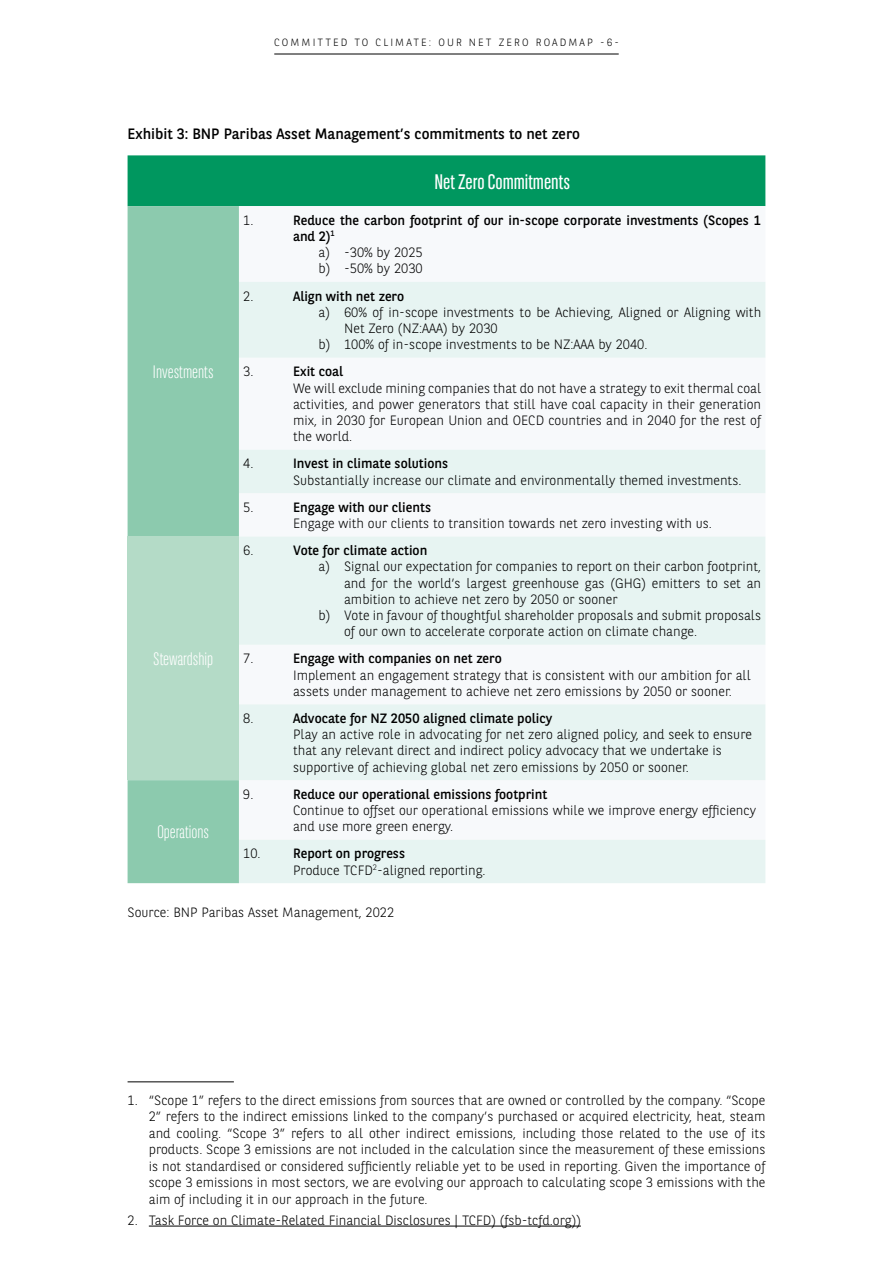
<style>
.page{position:relative;width:893px;height:1263px;background:#fff}
.page>*{position:absolute;margin:0;border:0;box-sizing:border-box;transform-origin:0 0}
.t1{font:21px "BNPP Sans Condensed";color:#fff}
.t2{font:300 18px "BNPP Sans Condensed";color:#fff}
.t3{font:15px "BNPP Sans";color:#000}
.t4{font:300 13.5px/16.2px "BNPP Sans";color:#000}
.t5{font:13.5px "BNPP Sans";color:#000}
.t6{font:300 10.5px "BNPP Sans";letter-spacing:.2em;color:#000}
.s1{font-weight:400}
</style>
<div class="page">
<hr style="left:274px;top:54px;width:345px;height:1px;background:#000">
<div style="left:128px;top:155px;width:637px;height:51px;background:#00975f"></div>
<div style="left:128px;top:206px;width:111px;height:677px;background:#8ccaae"></div>
<svg style="left:239px;top:282px;width:526px;height:601px;fill:#e7f4f2"></svg>
<div style="left:128px;top:536px;width:111px;height:244px;background:#b4dbc7"></div>
<hr style="left:149px;top:1226px;width:432px;height:1px;background:#000">
<hr style="left:128px;top:1081px;width:106px;height:1px;background:#000">
<p class="t6" style="left:274px;top:36px;width:346px">COMMITTED TO CLIMATE: OUR NET ZERO ROADMAP -6-</p>
<p class="t3" style="left:128px;top:123px;width:454px">Exhibit 3: BNP Paribas Asset Management’s commitments to net zero</p>
<h1 class="t1" style="left:434px;top:168px;width:137px">Net Zero Commitments</h1>
<h2 class="t2" style="left:153px;top:361px;width:62px">Investments</h2>
<h2 class="t2" style="left:153px;top:648px;width:61px">Stewardship</h2>
<p class="t4" style="left:243px;top:211px;width:12px">1.</p>
<p class="t5" style="left:293px;top:211px;width:470px">Reduce the carbon footprint of our in-scope corporate investments (Scopes 1</p>
<p class="t5" style="left:293px;top:227px;width:43px">and 2)<sup>1</sup></p>
<p class="t4" style="left:319px;top:244px;width:106px">a) -30% by 2025</p>
<p class="t4" style="left:319px;top:260px;width:106px">b) -50% by 2030</p>
<p class="t4" style="left:243px;top:287px;width:12px">2.</p>
<p class="t5" style="left:293px;top:287px;width:113px">Align with net zero</p>
<p class="t4" style="left:319px;top:303px;width:444px">a) 60% of in-scope investments to be Achieving, Aligned or Aligning with</p>
<p class="t4" style="left:344px;top:320px;width:155px">Net Zero (NZ:AAA) by 2030</p>
<p class="t4" style="left:319px;top:336px;width:330px">b) 100% of in-scope investments to be NZ:AAA by 2040.</p>
<p class="t4" style="left:243px;top:363px;width:12px">3.</p>
<p class="t5" style="left:293px;top:362px;width:52px">Exit coal</p>
<p class="t4" style="left:293px;top:379px;width:470px;text-align:justify">We will exclude mining companies that do not have a strategy to exit thermal coal activities, and power generators that still have coal capacity in their generation mix, in 2030 for European Union and OECD countries and in 2040 for the rest of the world.</p>
<p class="t4" style="left:243px;top:455px;width:12px">4.</p>
<p class="t5" style="left:293px;top:454px;width:156px">Invest in climate solutions</p>
<p class="t4" style="left:293px;top:471px;width:450px">Substantially increase our climate and environmentally themed investments.</p>
<p class="t4" style="left:243px;top:498px;width:12px">5.</p>
<p class="t5" style="left:293px;top:498px;width:139px">Engage with our clients</p>
<p class="t4" style="left:293px;top:515px;width:420px">Engage with our clients to transition towards net zero investing with us.</p>
<p class="t4" style="left:243px;top:542px;width:12px">6.</p>
<p class="t5" style="left:293px;top:541px;width:136px">Vote for climate action</p>
<p class="t4" style="left:319px;top:558px;width:444px">a) Signal our expectation for companies to report on their carbon footprint,</p>
<p class="t4" style="left:344px;top:574px;width:419px">and for the world’s largest greenhouse gas (GHG) emitters to set an</p>
<p class="t4" style="left:344px;top:590px;width:275px">ambition to achieve net zero by 2050 or sooner</p>
<p class="t4" style="left:319px;top:607px;width:444px">b) Vote in favour of thoughtful shareholder proposals and submit proposals</p>
<p class="t4" style="left:344px;top:623px;width:355px">of our own to accelerate corporate action on climate change.</p>
<p class="t4" style="left:243px;top:650px;width:12px">7.</p>
<p class="t5" style="left:293px;top:649px;width:210px">Engage with companies on net zero</p>
<p class="t4" style="left:293px;top:666px;width:459px">Implement an engagement strategy that is consistent with our ambition for all assets under management to achieve net zero emissions by 2050 or sooner.</p>
<p class="t4" style="left:243px;top:710px;width:12px">8.</p>
<p class="t5" style="left:293px;top:709px;width:261px">Advocate for NZ 2050 aligned climate policy</p>
<p class="t4" style="left:293px;top:726px;width:460px">Play an active role in advocating for net zero aligned policy, and seek to ensure that any relevant direct and indirect policy advocacy that we undertake is supportive of achieving global net zero emissions by 2050 or sooner.</p>
<p class="t4" style="left:243px;top:785px;width:12px">9.</p>
<p class="t5" style="left:293px;top:785px;width:256px">Reduce our operational emissions footprint</p>
<p class="t4" style="left:293px;top:802px;width:464px">Continue to offset our operational emissions while we improve energy efficiency and use more green energy.</p>
<p class="t4" style="left:243px;top:845px;width:19px">10.</p>
<p class="t4" style="left:293px;top:845px;width:194px"><span class="s1">Report on progress<br></span>Produce TCFD<sup>2</sup>-aligned reporting.</p>
<p class="t4" style="left:128px;top:903px;width:268px">Source: BNP Paribas Asset Management, 2022</p>
<h2 class="t2" style="left:157px;top:821px;width:53px">Operations</h2>
<p class="t4" style="left:149px;top:1091px;width:618px;text-align:justify;text-indent:-21px">1. “Scope 1” refers to the direct emissions from sources that are owned or controlled by the company. “Scope 2” refers to the indirect emissions linked to the company’s purchased or acquired electricity, heat, steam and cooling. “Scope 3” refers to all other indirect emissions, including those related to the use of its products. Scope 3 emissions are not included in the calculation since the measurement of these emissions is not standardised or considered sufficiently reliable yet to be used in reporting. Given the importance of scope 3 emissions in most sectors, we are evolving our approach to calculating scope 3 emissions with the aim of including it in our approach in the future.</p>
<p class="t4" style="left:128px;top:1211px;width:455px">2. Task Force on Climate-Related Financial Disclosures | TCFD) (fsb-tcfd.org))</p>
</div>
